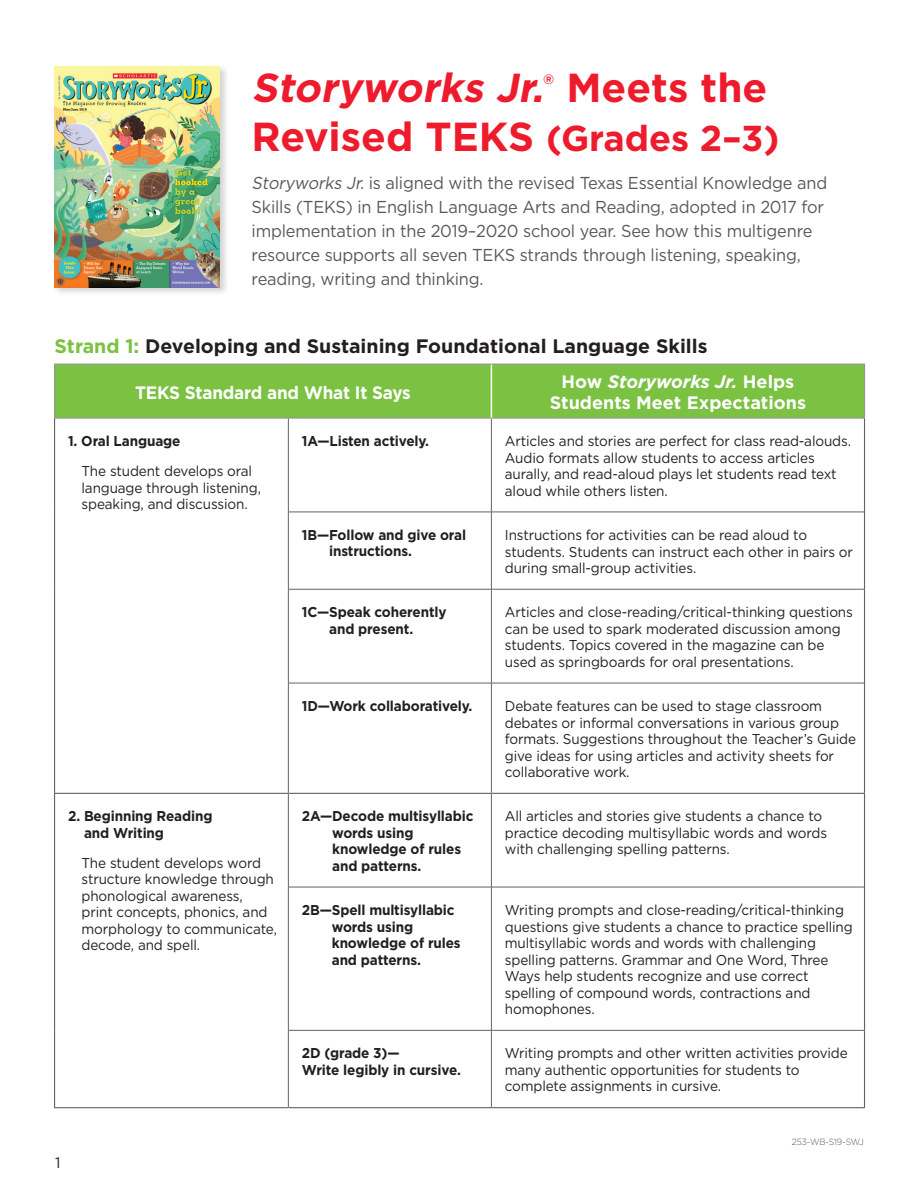
<style>
.page{position:relative;width:918px;height:1188px;background:#fff}
.page>*{position:absolute;margin:0;border:0;box-sizing:border-box;transform-origin:0 0}
.t1{font:700 40.5px "Gotham";color:#ee1b2d}
.t2{font:italic 700 40.5px "Gotham";color:#ee1b2d}
.t3{font:700 19.5px "Gotham";color:#231f20}
.Body_AS{font:700 18px "Gotham";letter-spacing:-.005em;color:#fff;scale:.95 1}
.Body_AS-2{font:700 18px "Gotham";letter-spacing:-.005em;color:#fff}
.t4{font:italic 700 18px "Gotham";color:#fff}
.Body_AS-3{font:17.25px/24px "Gotham";letter-spacing:-.01em;color:#57585a;scale:.95 1}
.t5{font:15px "Gotham";color:#231f20}
.Body_AS-4{font:14.25px/16.5px "Gotham";letter-spacing:-.01em;color:#231f20;scale:.95 1}
.Body_AS-5{font:700 14.25px/16.5px "Gotham";letter-spacing:-.01em;color:#231f20;scale:.95 1}
.t6{font:700 13.5px "Gotham";color:#ee1b2d}
.Body_AS-6{font:300 9px "Gotham";letter-spacing:-.01em;color:#57585a;scale:.95 1}
.s1{font-style:normal}
.s2{font-size:36px}
.s3{font-style:italic}
.s4{color:#7bc142}
</style>
<div class="page">
<div style="left:53px;top:64px;width:176px;height:233px;background:#231f20;opacity:.2"></div>
<img style="left:54px;top:67px;width:165px;height:221px">
<div style="left:55px;top:365px;width:809px;height:53px;background:#7bc142"></div>
<hr style="left:288px;top:418px;width:1px;height:94px;background:#636366">
<hr style="left:491px;top:418px;width:1px;height:94px;background:#636366">
<hr style="left:288px;top:512px;width:203px;height:1px;background:#636366">
<hr style="left:288px;top:512px;width:1px;height:77px;background:#636366">
<hr style="left:491px;top:512px;width:373px;height:1px;background:#636366">
<hr style="left:491px;top:512px;width:1px;height:77px;background:#636366">
<hr style="left:288px;top:589px;width:203px;height:1px;background:#636366">
<hr style="left:288px;top:589px;width:1px;height:94px;background:#636366">
<hr style="left:491px;top:589px;width:373px;height:1px;background:#636366">
<hr style="left:491px;top:589px;width:1px;height:94px;background:#636366">
<hr style="left:288px;top:683px;width:203px;height:1px;background:#636366">
<hr style="left:288px;top:683px;width:1px;height:110px;background:#636366">
<hr style="left:491px;top:683px;width:373px;height:1px;background:#636366">
<hr style="left:491px;top:683px;width:1px;height:110px;background:#636366">
<hr style="left:288px;top:794px;width:1px;height:93px;background:#636366">
<hr style="left:491px;top:794px;width:1px;height:93px;background:#636366">
<hr style="left:288px;top:887px;width:203px;height:1px;background:#636366">
<hr style="left:288px;top:887px;width:1px;height:143px;background:#636366">
<hr style="left:491px;top:887px;width:373px;height:1px;background:#636366">
<hr style="left:491px;top:887px;width:1px;height:143px;background:#636366">
<hr style="left:288px;top:1030px;width:203px;height:1px;background:#636366">
<hr style="left:288px;top:1031px;width:1px;height:76px;background:#636366">
<hr style="left:491px;top:1030px;width:373px;height:1px;background:#636366">
<hr style="left:491px;top:1031px;width:1px;height:76px;background:#636366">
<hr style="left:288px;top:793px;width:203px;height:1px;background:#636366">
<hr style="left:491px;top:793px;width:374px;height:1px;background:#636366">
<hr style="left:54px;top:418px;width:234px;height:1px;background:#939598">
<hr style="left:288px;top:418px;width:203px;height:1px;background:#939598">
<hr style="left:491px;top:418px;width:374px;height:1px;background:#939598">
<hr style="left:54px;top:793px;width:234px;height:1px;background:#636366">
<hr style="left:288px;top:1107px;width:203px;height:1px;background:#636366">
<hr style="left:491px;top:1107px;width:374px;height:1px;background:#636366">
<hr style="left:54px;top:1107px;width:234px;height:1px;background:#636366">
<hr style="left:491px;top:364px;width:374px;height:1px;background:#939598">
<hr style="left:864px;top:365px;width:1px;height:53px;background:#939598">
<hr style="left:864px;top:418px;width:1px;height:94px;background:#636366">
<hr style="left:864px;top:512px;width:1px;height:77px;background:#636366">
<hr style="left:864px;top:589px;width:1px;height:94px;background:#636366">
<hr style="left:864px;top:683px;width:1px;height:110px;background:#636366">
<hr style="left:864px;top:794px;width:1px;height:93px;background:#636366">
<hr style="left:864px;top:887px;width:1px;height:143px;background:#636366">
<hr style="left:864px;top:1030px;width:1px;height:77px;background:#636366">
<hr style="left:54px;top:364px;width:234px;height:1px;background:#939598">
<hr style="left:54px;top:365px;width:1px;height:53px;background:#939598">
<hr style="left:288px;top:364px;width:203px;height:1px;background:#939598">
<hr style="left:54px;top:418px;width:1px;height:94px;background:#636366">
<hr style="left:54px;top:512px;width:1px;height:77px;background:#636366">
<hr style="left:54px;top:589px;width:1px;height:94px;background:#636366">
<hr style="left:54px;top:683px;width:1px;height:110px;background:#636366">
<hr style="left:54px;top:794px;width:1px;height:93px;background:#636366">
<hr style="left:54px;top:887px;width:1px;height:143px;background:#636366">
<hr style="left:54px;top:1030px;width:1px;height:77px;background:#636366">
<hr style="left:491px;top:365px;width:1px;height:53px;background:#fff">
<p class="t2" style="left:252px;top:65px;width:517px">Storyworks Jr. <span class="s1">M e e t s t h e</span></p>
<p class="t6" style="left:543px;top:72px;width:13px">®</p>
<p class="t1" style="left:252px;top:113px;width:529px">Revised TEKS <span class="s2">(Grades 2–3)</span></p>
<p class="Body_AS-3" style="left:252px;top:170px;width:607px"><span class="s3">Storyworks Jr.</span> is aligned with the revised Texas Essential Knowledge and Skills (TEKS) in English Language Arts and Reading, adopted in 2017 for implementation in the 2019–2020 school year. See how this multigenre resource supports all seven TEKS strands through listening, speaking, reading, writing and thinking.</p>
<p class="t3" style="left:55px;top:335px;width:654px"><span class="s4">Strand 1:</span> Developing and Sustaining Foundational Language Skills</p>
<p class="Body_AS" style="left:135px;top:382px;width:292px">TEKS Standard and What It Says</p>
<p class="t4" style="left:562px;top:371px;width:234px"><span class="s1">How</span> Storyworks Jr. <span class="s1">Helps</span></p>
<p class="Body_AS-2" style="left:550px;top:393px;width:258px">Students Meet Expectations</p>
<p class="Body_AS-5" style="left:68px;top:432px;width:120px">1. Oral Language</p>
<p class="Body_AS-4" style="left:82px;top:463px;width:190px">The student develops oral language through listening, speaking, and discussion.</p>
<p class="Body_AS-5" style="left:84px;top:808px;width:137px;text-indent:-16px">2. Beginning Reading and Writing</p>
<p class="Body_AS-4" style="left:82px;top:854px;width:207px">The student develops word structure knowledge through phonological awareness, print concepts, phonics, and morphology to communicate, decode, and spell.</p>
<p class="t5" style="left:55px;top:1154px;width:7px">1</p>
<p class="Body_AS-5" style="left:302px;top:432px;width:136px">1A—Listen actively.</p>
<p class="Body_AS-4" style="left:505px;top:433px;width:366px">Articles and stories are perfect for class read-alouds.<br>Audio formats allow students to access articles aurally, and read-aloud plays let students read text aloud while others listen.</p>
<p class="Body_AS-5" style="left:329px;top:526px;width:146px;text-indent:-27px">1B—Follow and give oral instructions.</p>
<p class="Body_AS-4" style="left:505px;top:526px;width:368px">Instructions for activities can be read aloud to students. Students can instruct each other in pairs or during small-group activities.</p>
<p class="Body_AS-5" style="left:302px;top:604px;width:154px;text-align:center">1C—Speak coherently and present.</p>
<p class="Body_AS-4" style="left:505px;top:604px;width:368px">Articles and close-reading/critical-thinking questions can be used to spark moderated discussion among students. Topics covered in the magazine can be used as springboards for oral presentations.</p>
<p class="Body_AS-5" style="left:302px;top:697px;width:181px">1D—Work collaboratively.</p>
<p class="Body_AS-4" style="left:505px;top:698px;width:371px">Debate features can be used to stage classroom debates or informal conversations in various group formats. Suggestions throughout the Teacher’s Guide give ideas for using articles and activity sheets for collaborative work.</p>
<p class="Body_AS-5" style="left:332px;top:808px;width:150px;text-indent:-30px">2A—Decode multisyllabic words using knowledge of rules and patterns.</p>
<p class="Body_AS-4" style="left:505px;top:808px;width:341px">All articles and stories give students a chance to practice decoding multisyllabic words and words with challenging spelling patterns.</p>
<p class="Body_AS-5" style="left:332px;top:901px;width:137px;text-indent:-30px">2B—Spell multisyllabic words using knowledge of rules and patterns.</p>
<p class="Body_AS-4" style="left:505px;top:902px;width:368px">Writing prompts and close-reading/critical-thinking questions give students a chance to practice spelling multisyllabic words and words with challenging spelling patterns. Grammar and One Word, Three Ways help students recognize and use correct spelling of compound words, contractions and homophones.</p>
<p class="Body_AS-5" style="left:302px;top:1045px;width:169px">2D (grade 3)—<br>Write legibly in cursive.</p>
<p class="Body_AS-4" style="left:505px;top:1045px;width:362px">Writing prompts and other written activities provide many authentic opportunities for students to complete assignments in cursive.</p>
<p class="Body_AS-6" style="left:792px;top:1136px;width:77px">253-WB-S19-SWJ</p>
</div>
